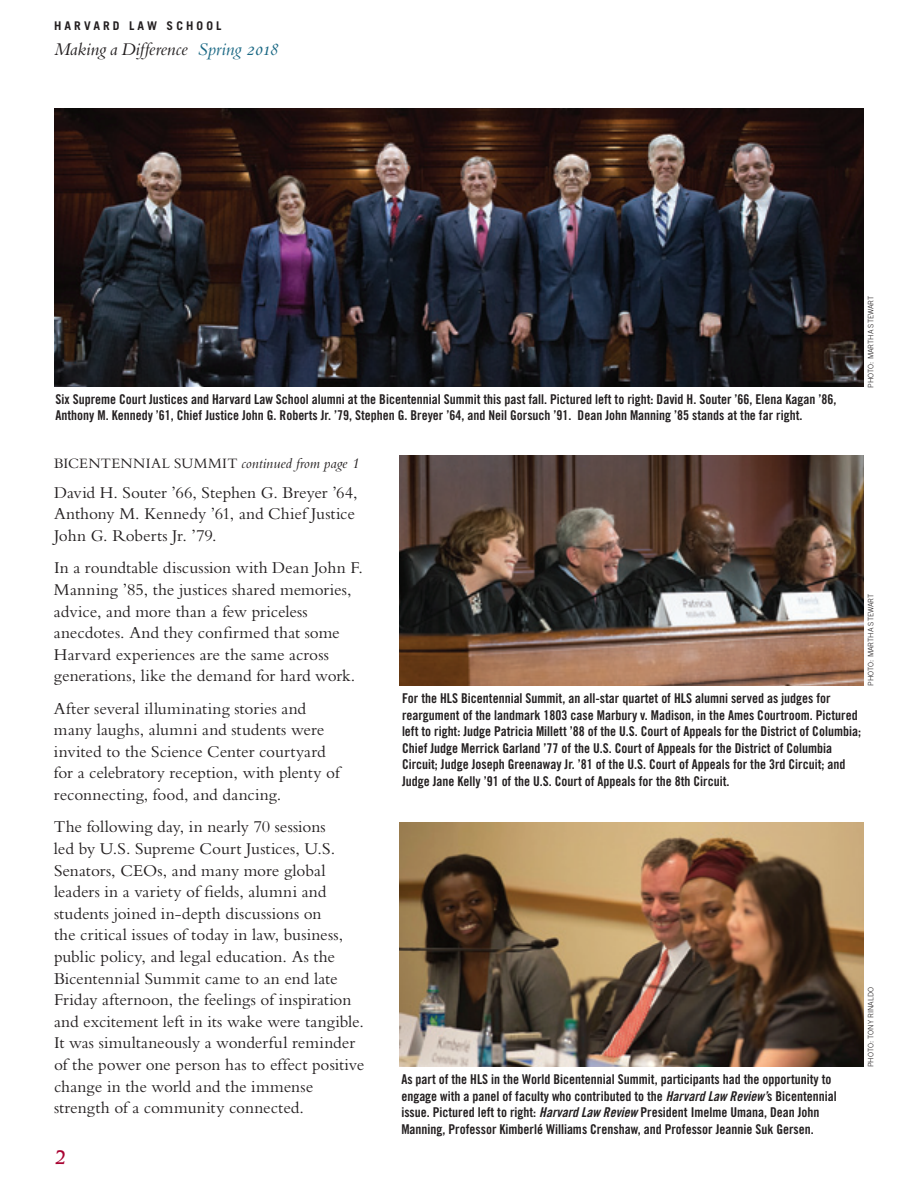
<style>
.page{position:relative;width:918px;height:1188px;background:#fff}
.page>*{position:absolute;margin:0;border:0;box-sizing:border-box;transform-origin:0 0}
.t1{font:italic 30px "Weiss";color:#a90332}
.t2{font:italic 18.75px "Bembo";color:#231f20}
.t3{font:17.25px/21.6px "Bembo";color:#231f20}
.t4{font:15px "Bembo";color:#231f20}
.t5{font:italic 15px "Bembo";letter-spacing:.005em;color:#231f20}
.t6{font:13.5px/16.5px "Trade Gothic Bold Cond Twenty";color:#231f20}
.t7{font:700 12px "Trade Gothic";letter-spacing:.26em;color:#231f20}
.t8{font:300 7.5px "Trade Gothic";color:#231f20}
.s1{color:#1a6884}
.s2{font-family:"Bembo Italic Os F";font-style:normal;font-size:19.5px;color:#1a6884}
.s3{font-family:"Trade Gothic Bold Cond Twenty Obl"}
</style>
<div class="page">
<img style="left:54px;top:108px;width:810px;height:279px">
<img style="left:400px;top:455px;width:464px;height:231px">
<img style="left:400px;top:822px;width:464px;height:244px">
<p class="t7" style="left:54px;top:19px;width:169px">HARVARD LAW SCHOOL</p>
<h2 class="t2" style="left:54px;top:38px;width:225px">Making a Difference <span class="s1">Spring</span> <span class="s2">2018</span></h2>
<p class="t6" style="left:55px;top:391px;width:782px">Six Supreme Court Justices and Harvard Law School alumni at the Bicentennial Summit this past fall. Pictured left to right: David H. Souter ’66, Elena Kagan ’86,<br>Anthony M. Kennedy ’61, Chief Justice John G. Roberts Jr. ’79, Stephen G. Breyer ’64, and Neil Gorsuch ’91. Dean John Manning ’85 stands at the far right.</p>
<p class="t4" style="left:54px;top:455px;width:20px">Bicentenni</p>
<p class="t4" style="left:151px;top:455px;width:55px">al Summit</p>
<p class="t5" style="left:242px;top:455px;width:119px">continued from page 1</p>
<p class="t8" style="left:866px;top:388px;width:93px;rotate:-90deg">Photo: MARTHA STEWART</p>
<p class="t3" style="left:54px;top:481px;width:305px">David H. Souter ’66, Stephen G. Breyer ’64,<br>Anthony M. Kennedy ’61, and Chief Justice<br>John G. Roberts Jr. ’79.</p>
<p class="t3" style="left:54px;top:557px;width:310px">In a roundtable discussion with Dean John F.<br>Manning ’85, the justices shared memories, advice, and more than a few priceless anecdotes. And they confirmed that some Harvard experiences are the same across generations, like the demand for hard work.</p>
<p class="t3" style="left:54px;top:697px;width:287px">After several illuminating stories and many laughs, alumni and students were invited to the Science Center courtyard for a celebratory reception, with plenty of reconnecting, food, and dancing.</p>
<p class="t3" style="left:54px;top:816px;width:312px">The following day, in nearly 70 sessions<br>led by U.S. Supreme Court Justices, U.S.<br>Senators, CEOs, and many more global leaders in a variety of fields, alumni and students joined in-depth discussions on<br>the critical issues of today in law, business, public policy, and legal education. As the Bicentennial Summit came to an end late Friday afternoon, the feelings of inspiration and excitement left in its wake were tangible.<br>It was simultaneously a wonderful reminder of the power one person has to effect positive change in the world and the immense strength of a community connected.</p>
<h1 class="t1" style="left:54px;top:1136px;width:15px">2</h1>
<p class="t8" style="left:866px;top:686px;width:93px;rotate:-90deg">Photo: MARTHA STEWART</p>
<p class="t6" style="left:402px;top:690px;width:461px">For the HLS Bicentennial Summit, an all-star quartet of HLS alumni served as judges for reargument of the landmark 1803 case Marbury v. Madison, in the Ames Courtroom. Pictured left to right: Judge Patricia Millett ’88 of the U.S. Court of Appeals for the District of Columbia; Chief Judge Merrick Garland ’77 of the U.S. Court of Appeals for the District of Columbia Circuit; Judge Joseph Greenaway Jr. ’81 of the U.S. Court of Appeals for the 3rd Circuit; and Judge Jane Kelly ’91 of the U.S. Court of Appeals for the 8th Circuit.</p>
<p class="t6" style="left:401px;top:1071px;width:437px">As part of the HLS in the World Bicentennial Summit, participants had the opportunity to engage with a panel of faculty who contributed to the <span class="s3">Harvard Law Review’</span>s Bicentennial issue. Pictured left to right: <span class="s3">Harvard Law Review</span> President Imelme Umana, Dean John Manning, Professor Kimberlé Williams Crenshaw, and Professor Jeannie Suk Gersen.</p>
<p class="t8" style="left:866px;top:1067px;width:82px;rotate:-90deg">Photo: tony r inaldo</p>
</div>
